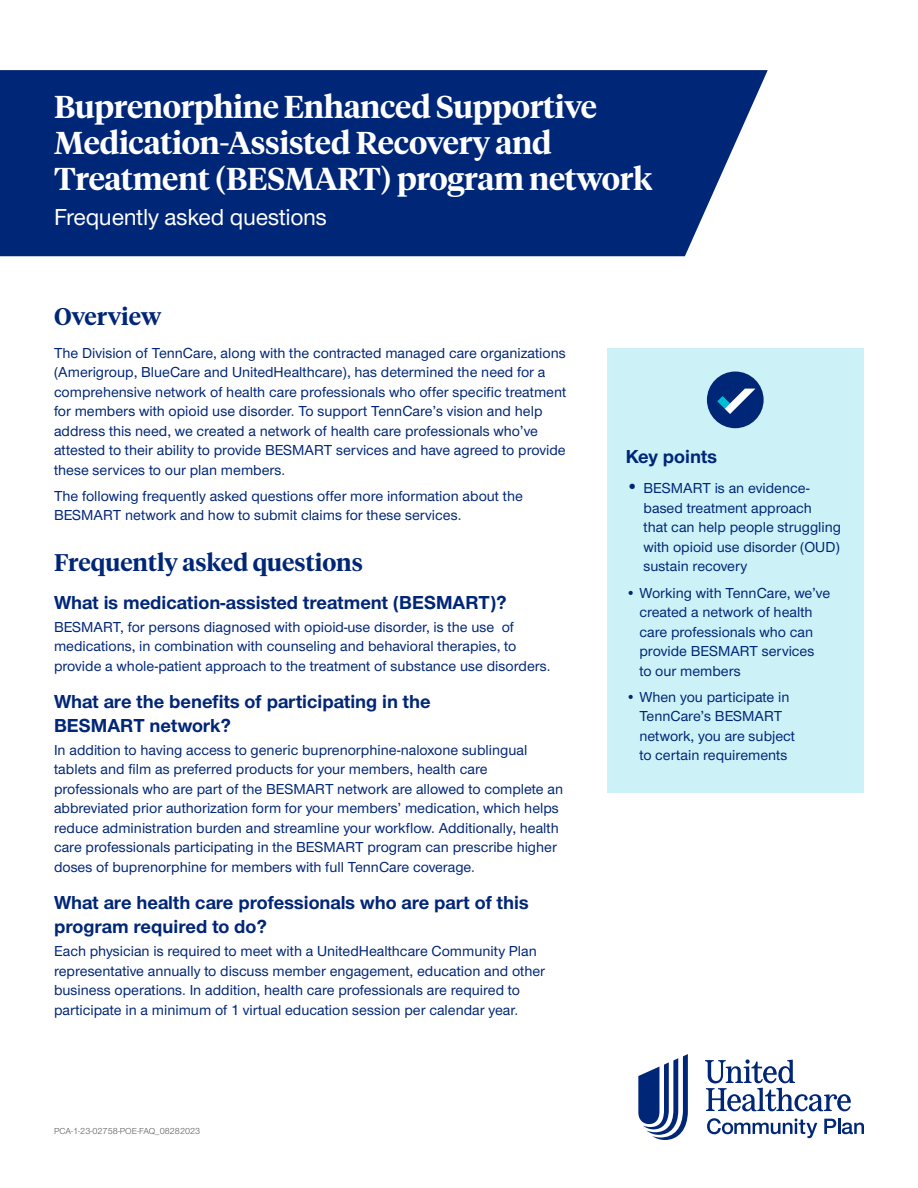
<style>
.page{position:relative;width:918px;height:1188px;background:#fff}
.page>*{position:absolute;margin:0;border:0;box-sizing:border-box;transform-origin:0 0}
.t1{font:600 31.5px/36px "UHC Serif Headline";letter-spacing:-.01em;color:#fff}
.t2{font:600 24px "UHC Serif Headline";color:#002677}
.t3{font:500 24px "UHC Sans";letter-spacing:-.01em;color:#fff}
.t4{font:700 19.5px/24px "UHC Sans";color:#002677}
.t5{font:500 15px/19.5px "UHC Sans";color:#002677}
.t6{font:9px "UHC Sans";color:#5a5a5a}
.s1{font-weight:700;font-size:19.5px}
</style>
<div class="page">
<svg style="left:638px;top:1054px;width:50px;height:86px"></svg>
<svg style="left:705px;top:1059px;width:146px;height:52px"></svg>
<svg style="left:707px;top:1118px;width:110px;height:20px"></svg>
<svg style="left:824px;top:1119px;width:40px;height:15px"></svg>
<div style="left:0;top:70px;width:768px;height:186px;background:#002677"></div>
<div style="left:608px;top:348px;width:256px;height:445px;background:#ccf2f7"></div>
<div style="left:707px;top:372px;width:57px;height:56px;background:#002677;border-radius:50%"></div>
<svg style="left:717px;top:389px;width:38px;height:25px"></svg>
<h1 class="t1" style="left:54px;top:88px;width:600px">Buprenorphine Enhanced Supportive<br>Medication-Assisted Recovery and<br>Treatment (BESMART) program network</h1>
<h2 class="t3" style="left:54px;top:201px;width:274px">Frequently asked questions</h2>
<h2 class="t2" style="left:54px;top:300px;width:109px">Overview</h2>
<p class="t5" style="left:54px;top:342px;width:514px">The Division of TennCare, along with the contracted managed care organizations (Amerigroup, BlueCare and UnitedHealthcare), has determined the need for a comprehensive network of health care professionals who offer specific treatment for members with opioid use disorder. To support TennCare’s vision and help address this need, we created a network of health care professionals who’ve attested to their ability to provide BESMART services and have agreed to provide these services to our plan members.</p>
<p class="t5" style="left:54px;top:485px;width:470px">The following frequently asked questions offer more information about the<br>BESMART network and how to submit claims for these services.</p>
<h2 class="t2" style="left:54px;top:546px;width:310px">Frequently asked questions</h2>
<h3 class="t4" style="left:54px;top:590px;width:454px">What is medication-assisted treatment (BESMART)?</h3>
<p class="t5" style="left:54px;top:616px;width:498px">BESMART, for persons diagnosed with opioid-use disorder, is the use of medications, in combination with counseling and behavioral therapies, to provide a whole-patient approach to the treatment of substance use disorders.</p>
<h3 class="t4" style="left:54px;top:689px;width:378px">What are the benefits of participating in the<br>BESMART network?</h3>
<p class="t5" style="left:54px;top:739px;width:511px">In addition to having access to generic buprenorphine-naloxone sublingual tablets and film as preferred products for your members, health care professionals who are part of the BESMART network are allowed to complete an abbreviated prior authorization form for your members’ medication, which helps reduce administration burden and streamline your workflow. Additionally, health care professionals participating in the BESMART program can prescribe higher doses of buprenorphine for members with full TennCare coverage.</p>
<h3 class="t4" style="left:54px;top:890px;width:476px">What are health care professionals who are part of this program required to do?</h3>
<p class="t5" style="left:54px;top:941px;width:493px">Each physician is required to meet with a UnitedHealthcare Community Plan representative annually to discuss member engagement, education and other business operations. In addition, health care professionals are required to participate in a minimum of 1 virtual education session per calendar year.</p>
<p class="t6" style="left:54px;top:1125px;width:148px">PCA-1-23-02758-POE-FAQ_08282023</p>
<h3 class="t4" style="left:626px;top:444px;width:93px">Key points</h3>
<p class="t5" style="left:644px;top:478px;width:199px;text-indent:-18px"><span class="s1">•</span> BESMART is an evidence&shy;based treatment approach<br>that can help people struggling with opioid use disorder (OUD) sustain recovery</p>
<p class="t5" style="left:639px;top:582px;width:192px;text-indent:-14px">• Working with TennCare, we’ve created a network of health care professionals who can provide BESMART services to our members</p>
<p class="t5" style="left:639px;top:687px;width:157px;text-indent:-14px">• When you participate in<br>TennCare’s BESMART network, you are subject to certain requirements</p>
</div>
